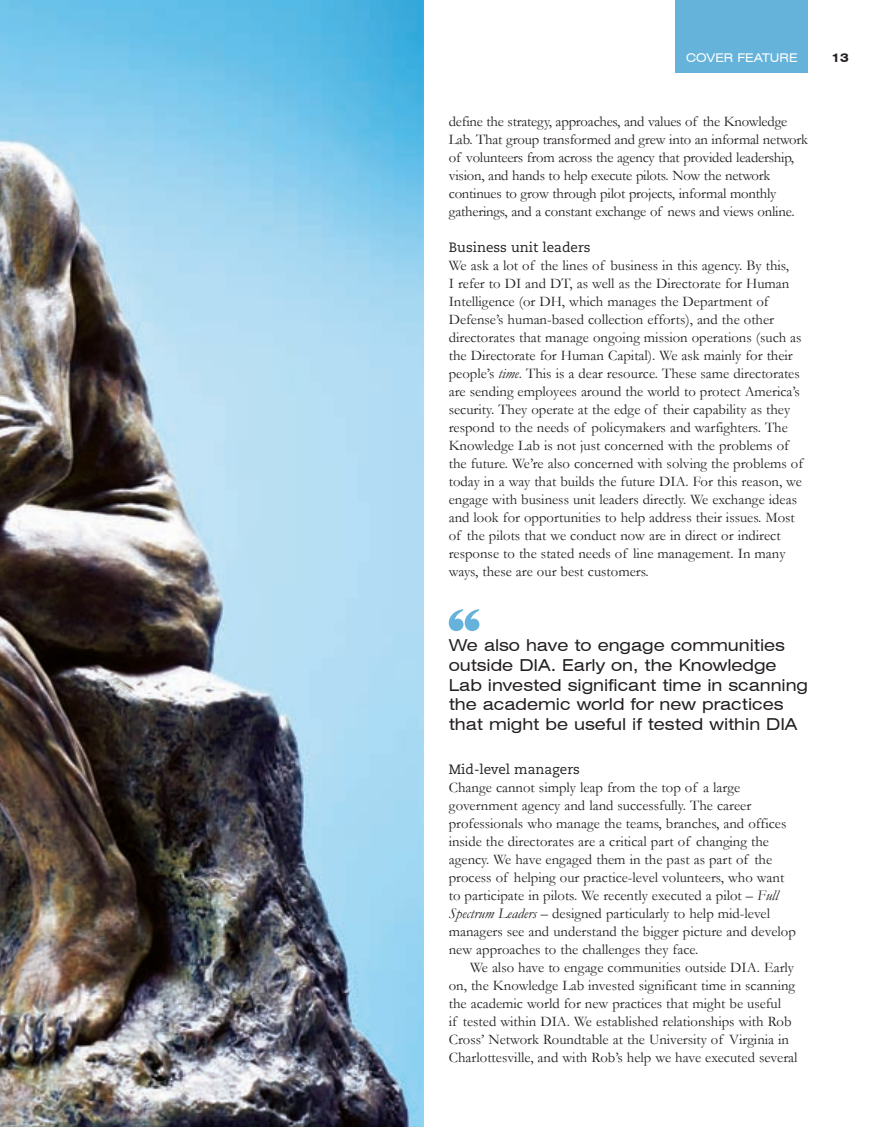
<style>
.page{position:relative;width:872px;height:1127px;background:#fff}
.page>*{position:absolute;margin:0;border:0;box-sizing:border-box;transform-origin:0 0}
.t1{font:expanded 16.5px/19.8px "Swiss 721 BT";color:#231f20}
.t2{font:14.7px/18px "Garamond";color:#231f20}
.t3{font:13.5px "Caecilia";color:#231f20}
.t4{font:expanded 12px "Swiss 721 BT";color:#fff}
.t5{font:700 expanded 12px "Swiss 721 BT";color:#231f20}
.s1{font-style:italic}
</style>
<div class="page">
<img style="left:0;top:0;width:423px;height:1127px">
<div style="left:675px;top:0;width:133px;height:73px;background:#65b2da"></div>
<svg style="left:449px;top:609px;width:30px;height:22px"></svg>
<img style="left:159px;top:440px;width:248px;height:687px">
<p class="t4" style="left:686px;top:51px;width:113px">COVER FEATURE</p>
<p class="t2" style="left:449px;top:113px;width:361px">define the strategy, approaches, and values of the Knowledge Lab. That group transformed and grew into an informal network of volunteers from across the agency that provided leadership, vision, and hands to help execute pilots. Now the network continues to grow through pilot projects, informal monthly gatherings, and a constant exchange of news and views online.</p>
<p class="t3" style="left:449px;top:242px;width:143px">Business unit leaders</p>
<p class="t2" style="left:449px;top:257px;width:356px">We ask a lot of the lines of business in this agency. By this,<br>I refer to DI and DT, as well as the Directorate for Human Intelligence (or DH, which manages the Department of Defense’s human-based collection efforts), and the other directorates that manage ongoing mission operations (such as the Directorate for Human Capital). We ask mainly for their people’s <span class="s1">time</span>. This is a dear resource. These same directorates are sending employees around the world to protect America’s security. They operate at the edge of their capability as they respond to the needs of policymakers and warfighters. The Knowledge Lab is not just concerned with the problems of the future. We’re also concerned with solving the problems of today in a way that builds the future DIA. For this reason, we engage with business unit leaders directly. We exchange ideas and look for opportunities to help address their issues. Most of the pilots that we conduct now are in direct or indirect response to the stated needs of line management. In many ways, these are our best customers.</p>
<p class="t1" style="left:449px;top:635px;width:361px">We also have to engage communities outside DIA. Early on, the Knowledge Lab invested significant time in scanning the academic world for new practices that might be useful if tested within DIA</p>
<p class="t3" style="left:449px;top:764px;width:133px">Mid-level managers</p>
<p class="t2" style="left:449px;top:779px;width:348px">Change cannot simply leap from the top of a large government agency and land successfully. The career professionals who manage the teams, branches, and offices inside the directorates are a critical part of changing the agency. We have engaged them in the past as part of the process of helping our practice-level volunteers, who want to participate in pilots. We recently executed a pilot – <span class="s1">Full Spectrum Leaders</span> – designed particularly to help mid-level managers see and understand the bigger picture and develop new approaches to the challenges they face.</p>
<p class="t2" style="left:449px;top:959px;width:350px;text-indent:21px">We also have to engage communities outside DIA. Early on, the Knowledge Lab invested significant time in scanning the academic world for new practices that might be useful<br>if tested within DIA. We established relationships with Rob Cross’ Network Roundtable at the University of Virginia in Charlottesville, and with Rob’s help we have executed several</p>
<p class="t5" style="left:831px;top:50px;width:19px">13</p>
</div>
